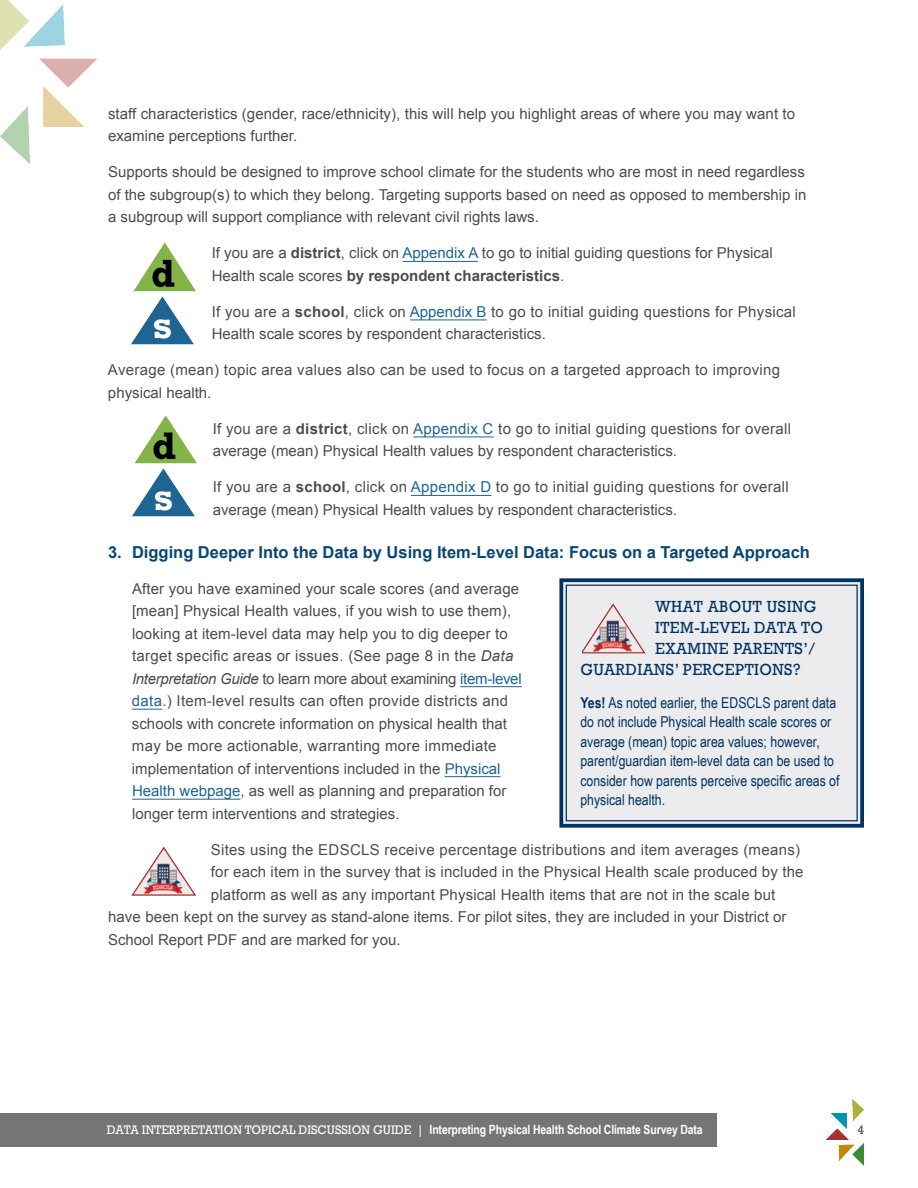
<style>
.page{position:relative;width:918px;height:1188px;background:#fff}
.page>*{position:absolute;margin:0;border:0;box-sizing:border-box;transform-origin:0 0}
.t1{font:700 16.5px "Arial";color:#084673}
.t2{font:16.5px "Rockwell";letter-spacing:.03em;color:#003361;scale:.95 1}
.t3{font:15px/22.5px "Arial";letter-spacing:.005em;color:#4b4c4d}
.t4{font:15px/19.5px "Arial Narrow";color:#003361}
.t5{font:700 12.75px "Arial Narrow";letter-spacing:-.01em;color:#fff}
.t6{font:12.75px "Rockwell";color:#4b4c4d}
.s1{font-weight:700}
.s2{color:#1e6493}
.s3{font-style:italic}
.s4{font-family:"Rockwell";font-weight:400}
</style>
<div class="page">
<div style="left:0;top:1113px;width:716px;height:34px;background:#747674"></div>
<img style="left:0;top:0;width:97px;height:164px">
<img style="left:826px;top:1099px;width:38px;height:67px">
<hr style="left:403px;top:261px;width:75px;height:1px;background:#1e6493">
<hr style="left:410px;top:320px;width:77px;height:1px;background:#1e6493">
<hr style="left:413px;top:437px;width:81px;height:1px;background:#1e6493">
<hr style="left:411px;top:495px;width:80px;height:1px;background:#1e6493">
<hr style="left:460px;top:686px;width:62px;height:1px;background:#1e6493">
<hr style="left:132px;top:709px;width:30px;height:1px;background:#1e6493">
<hr style="left:445px;top:776px;width:56px;height:1px;background:#1e6493">
<hr style="left:132px;top:799px;width:108px;height:1px;background:#1e6493">
<img style="left:133px;top:242px;width:63px;height:50px">
<img style="left:131px;top:296px;width:63px;height:49px">
<img style="left:132px;top:415px;width:65px;height:102px">
<svg style="left:559px;top:578px;width:305px;height:250px;background:#dde0e5"></svg>
<div style="left:566px;top:585px;width:292px;height:236px;border:1px solid #003361"></div>
<img style="left:583px;top:603px;width:65px;height:55px">
<img style="left:132px;top:846px;width:65px;height:50px">
<p class="t3" style="left:108px;top:103px;width:689px">staff characteristics (gender, race/ethnicity), this will help you highlight areas of where you may want to examine perceptions further.</p>
<p class="t3" style="left:108px;top:161px;width:700px;text-align:justify">Supports should be designed to improve school climate for the students who are most in need regardless of the subgroup(s) to which they belong. Targeting supports based on need as opposed to membership in a subgroup will support compliance with relevant civil rights laws.</p>
<p class="t3" style="left:212px;top:242px;width:563px">If you are a <span class="s1">district</span>, click on <span class="s2">Appendix A</span> to go to initial guiding questions for Physical<br>Health scale scores <span class="s1">by respondent characteristics</span>.</p>
<p class="t3" style="left:212px;top:301px;width:586px">If you are a <span class="s1">school</span>, click on <span class="s2">Appendix B</span> to go to initial guiding questions for Physical<br>Health scale scores by respondent characteristics.</p>
<p class="t3" style="left:108px;top:359px;width:674px">Average (mean) topic area values also can be used to focus on a targeted approach to improving physical health.</p>
<p class="t3" style="left:213px;top:418px;width:580px">If you are a <span class="s1">district</span>, click on <span class="s2">Appendix C</span> to go to initial guiding questions for overall average (mean) Physical Health values by respondent characteristics.</p>
<p class="t3" style="left:213px;top:476px;width:578px">If you are a <span class="s1">school</span>, click on <span class="s2">Appendix D</span> to go to initial guiding questions for overall average (mean) Physical Health values by respondent characteristics.</p>
<p class="t1" style="left:108px;top:541px;width:704px">3. Digging Deeper Into the Data by Using Item-Level Data: Focus on a Targeted Approach</p>
<p class="t3" style="left:132px;top:577px;width:391px">After you have examined your scale scores (and average [mean] Physical Health values, if you wish to use them), looking at item-level data may help you to dig deeper to target specific areas or issues. (See page 8 in the <span class="s3">Data Interpretation Guide</span> to learn more about examining <span class="s2">item-level data</span>.) Item-level results can often provide districts and schools with concrete information on physical health that may be more actionable, warranting more immediate implementation of interventions included in the <span class="s2">Physical Health webpage</span>, as well as planning and preparation for longer term interventions and strategies.</p>
<p class="t3" style="left:211px;top:838px;width:591px">Sites using the EDSCLS receive percentage distributions and item averages (means)</p>
<p class="t3" style="left:211px;top:861px;width:594px">for each item in the survey that is included in the Physical Health scale produced by the</p>
<p class="t3" style="left:211px;top:883px;width:566px">platform as well as any important Physical Health items that are not in the scale but</p>
<p class="t3" style="left:108px;top:906px;width:680px">have been kept on the survey as stand-alone items. For pilot sites, they are included in your District or</p>
<p class="t3" style="left:108px;top:928px;width:294px">School Report PDF and are marked for you.</p>
<h3 class="t2" style="left:655px;top:597px;width:171px">WHAT ABOUT USING</h3>
<h3 class="t2" style="left:655px;top:618px;width:178px">ITEM-LEVEL DATA TO</h3>
<h3 class="t2" style="left:655px;top:639px;width:170px">EXAMINE PARENTS’/</h3>
<h3 class="t2" style="left:580px;top:660px;width:233px">GUARDIANS’ PERCEPTIONS?</h3>
<p class="t4" style="left:580px;top:692px;width:261px"><span class="s1">Yes!</span> As noted earlier, the EDSCLS parent data do not include Physical Health scale scores or average (mean) topic area values; however, parent/guardian item-level data can be used to consider how parents perceive specific areas of physical health.</p>
<p class="t5" style="left:107px;top:1120px;width:597px"><span class="s4">DATA INTERPRETATION TOPICAL DISCUSSION GUIDE |</span> Interpreting Physical Health School Climate Survey Data</p>
<p class="t6" style="left:858px;top:1122px;width:8px">4</p>
</div>
